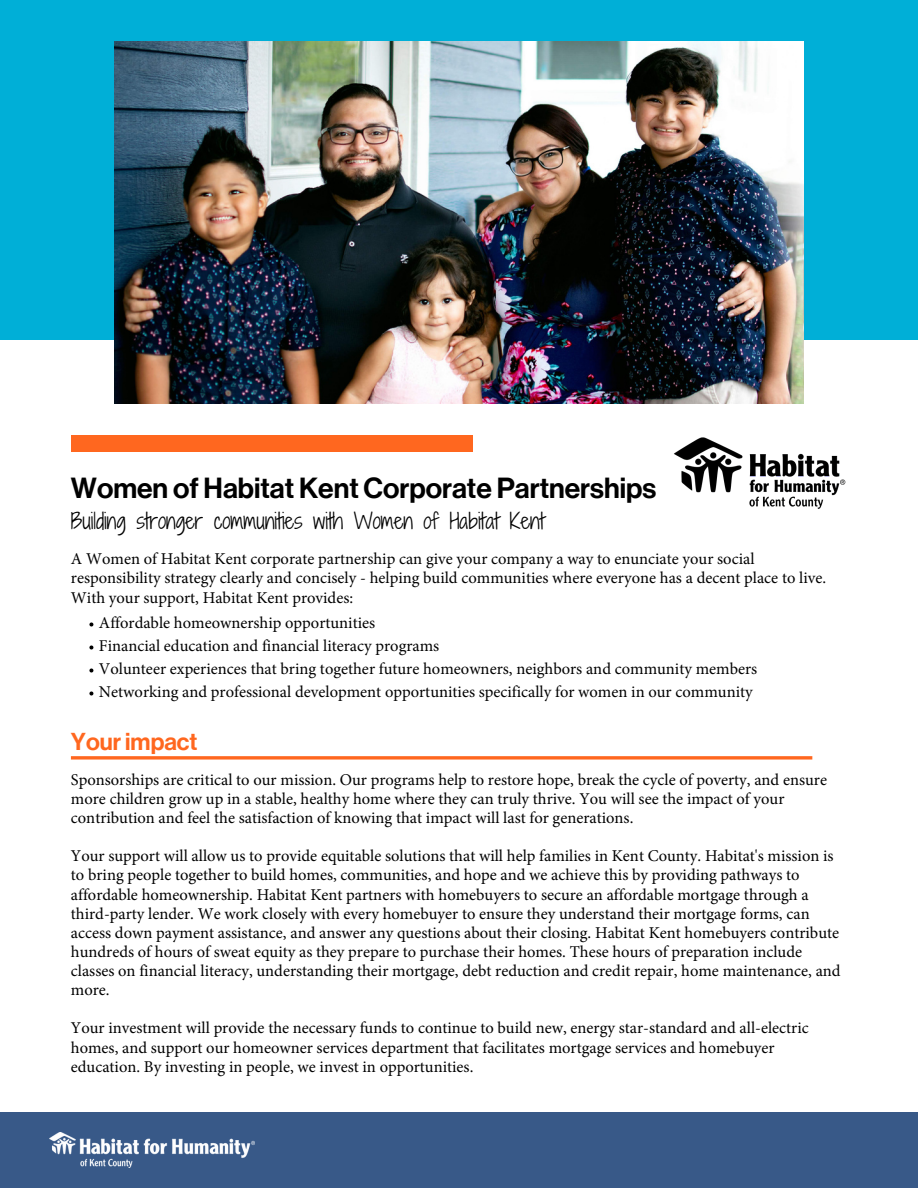
<style>
.page{position:relative;width:918px;height:1188px;background:#fff}
.page>*{position:absolute;margin:0;border:0;box-sizing:border-box;transform-origin:0 0}
.t1{font:28.5px "N Haas Grotesk DS Pro 65 Md";color:#000}
.t2{font:24px "N Haas Grotesk DS Pro 65 Md";color:#ff671f}
.t3{font:21px "Shadows Into Light Two";color:#000}
.t4{font:16.5px/19.2px "Minion Pro";color:#000}
</style>
<div class="page">
<div style="left:0;top:0;width:918px;height:339px;background:#00afd7"></div>
<div style="left:71px;top:435px;width:402px;height:17px;background:#ff671f"></div>
<img style="left:674px;top:437px;width:172px;height:72px">
<div style="left:0;top:1112px;width:918px;height:76px;background:#385988"></div>
<img style="left:50px;top:1133px;width:204px;height:35px">
<svg style="left:71px;top:756px;width:741px;height:4px;background:#ff7e41"></svg>
<img style="left:115px;top:41px;width:688px;height:363px">
<svg style="left:89px;top:623px;width:4px;height:4px"></svg>
<svg style="left:89px;top:646px;width:4px;height:4px"></svg>
<svg style="left:89px;top:669px;width:4px;height:4px"></svg>
<svg style="left:89px;top:692px;width:4px;height:4px"></svg>
<p class="t1" style="left:71px;top:471px;width:587px">Women of Habitat Kent Corporate Partnerships</p>
<h3 class="t3" style="left:71px;top:505px;width:475px">Building stronger communities with Women of Habitat Kent</h3>
<p class="t4" style="left:71px;top:550px;width:757px;line-height:19.8px">A Women of Habitat Kent corporate partnership can give your company a way to enunciate your social responsibility strategy clearly and concisely - helping build communities where everyone has a decent place to live.<br>With your support, Habitat Kent provides:</p>
<p class="t4" style="left:99px;top:615px;width:278px">Affordable homeownership opportunities</p>
<p class="t4" style="left:99px;top:638px;width:342px">Financial education and financial literacy programs</p>
<p class="t4" style="left:99px;top:661px;width:660px">Volunteer experiences that bring together future homeowners, neighbors and community members</p>
<p class="t4" style="left:99px;top:684px;width:655px">Networking and professional development opportunities specifically for women in our community</p>
<p class="t2" style="left:71px;top:727px;width:128px">Your impact</p>
<h2 class="t4" style="left:71px;top:771px;width:758px">Sponsorships are critical to our mission. Our programs help to restore hope, break the cycle of poverty, and ensure more children grow up in a stable, healthy home where they can truly thrive. You will see the impact of your contribution and feel the satisfaction of knowing that impact will last for generations.</h2>
<p class="t4" style="left:71px;top:848px;width:771px">Your support will allow us to provide equitable solutions that will help families in Kent County. Habitat's mission is to bring people together to build homes, communities, and hope and we achieve this by providing pathways to affordable homeownership. Habitat Kent partners with homebuyers to secure an affordable mortgage through a third-party lender. We work closely with every homebuyer to ensure they understand their mortgage forms, can access down payment assistance, and answer any questions about their closing. Habitat Kent homebuyers contribute hundreds of hours of sweat equity as they prepare to purchase their homes. These hours of preparation include classes on financial literacy, understanding their mortgage, debt reduction and credit repair, home maintenance, and more.</p>
<p class="t4" style="left:71px;top:1020px;width:739px">Your investment will provide the necessary funds to continue to build new, energy star-standard and all-electric homes, and support our homeowner services department that facilitates mortgage services and homebuyer education. By investing in people, we invest in opportunities.</p>
</div>
